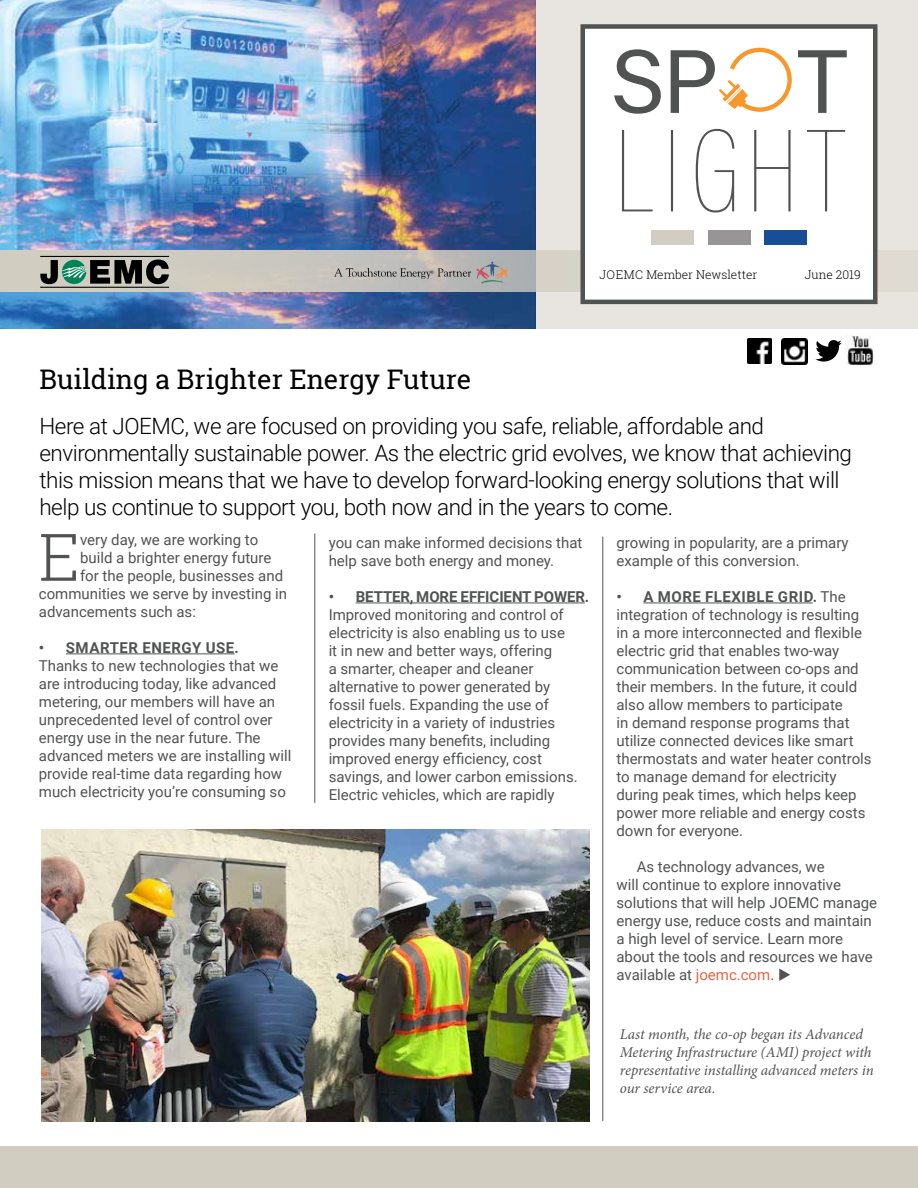
<style>
.page{position:relative;width:918px;height:1188px;background:#fff}
.page>*{position:absolute;margin:0;border:0;box-sizing:border-box;transform-origin:0 0}
.t1{font:300 65.7px "Roboto Slab";color:#515353}
.t2{font:27px "Roboto Slab";color:#000}
.t3{font:300 22.5px/27px "Roboto";letter-spacing:-.02em;color:#000}
.t4{font:15px/18px "Roboto";color:#515353}
.t5{font:italic 15px/18px "Minion Pro";letter-spacing:-.01em;color:#515353}
.t6{font:700 15px "Roboto";letter-spacing:-.005em;color:#515353}
.t7{font:700 15px "Roboto";letter-spacing:.035em;color:#515353}
.t8{font:300 12px "Roboto Slab";color:#000}
.s1{font-weight:700}
.s2{color:#e36645}
</style>
<div class="page">
<img style="left:0;top:0;width:537px;height:328px">
<div style="left:537px;top:0;width:381px;height:328px;background:#e8e5e0"></div>
<svg style="left:0;top:251px;width:918px;height:41px;background:#c9c6be"></svg>
<div style="left:580px;top:24px;width:298px;height:280px;background:#fff;border:4px solid #515353"></div>
<div style="left:0;top:1147px;width:918px;height:41px;background:#d1cdc1"></div>
<svg style="left:622px;top:129px;width:223px;height:84px"></svg>
<svg style="left:614px;top:48px;width:233px;height:66px"></svg>
<div style="left:651px;top:230px;width:43px;height:15px;background:#d1cdc1"></div>
<div style="left:708px;top:230px;width:43px;height:15px;background:#979595"></div>
<div style="left:764px;top:230px;width:43px;height:15px;background:#184d98"></div>
<svg style="left:40px;top:259px;width:129px;height:26px;background:#5e6b62"></svg>
<hr style="left:40px;top:287px;width:129px;height:1px;background:#000101">
<hr style="left:40px;top:256px;width:129px;height:1px;background:#000101">
<svg style="left:334px;top:268px;width:137px;height:11px;background:#a3a19d"></svg>
<svg style="left:477px;top:261px;width:31px;height:22px"></svg>
<hr style="left:66px;top:654px;width:169px;height:1px;background:#515353">
<img style="left:747px;top:338px;width:25px;height:25px">
<img style="left:781px;top:338px;width:26px;height:27px">
<svg style="left:815px;top:340px;width:27px;height:21px"></svg>
<img style="left:845px;top:336px;width:30px;height:30px">
<hr style="left:315px;top:534px;width:1px;height:269px;background:#515353">
<hr style="left:603px;top:537px;width:1px;height:584px;background:#515353">
<img style="left:42px;top:829px;width:548px;height:292px">
<hr style="left:356px;top:603px;width:229px;height:1px;background:#515353">
<hr style="left:644px;top:603px;width:169px;height:1px;background:#515353">
<p class="t8" style="left:599px;top:266px;width:159px">JOEMC Member Newsletter</p>
<p class="t8" style="left:805px;top:266px;width:57px">June 2019</p>
<h2 class="t2" style="left:39px;top:361px;width:433px">Building a Brighter Energy Future</h2>
<p class="t3" style="left:39px;top:412px;width:814px">Here at JOEMC, we are focused on providing you safe, reliable, affordable and environmentally sustainable power. As the electric grid evolves, we know that achieving this mission means that we have to develop forward-looking energy solutions that will help us continue to support you, both now and in the years to come.</p>
<h1 class="t1" style="left:39px;top:512px;width:43px">E</h1>
<p class="t4" style="left:80px;top:530px;width:180px">very day, we are working to</p>
<p class="t4" style="left:329px;top:533px;width:255px">you can make informed decisions that help save both energy and money.</p>
<p class="t6" style="left:329px;top:586px;width:262px">• BETTER, MORE EFFICIENT POWER.</p>
<p class="t4" style="left:329px;top:605px;width:251px">Improved monitoring and control of electricity is also enabling us to use<br>it in new and better ways, offering<br>a smarter, cheaper and cleaner alternative to power generated by fossil fuels. Expanding the use of electricity in a variety of industries provides many benefits, including improved energy efficiency, cost savings, and lower carbon emissions.<br>Electric vehicles, which are rapidly</p>
<p class="t4" style="left:616px;top:533px;width:234px">growing in popularity, are a primary example of this conversion.</p>
<p class="t4" style="left:616px;top:587px;width:257px"><span class="s1">• A MORE FLEXIBLE GRID.</span> The integration of technology is resulting in a more interconnected and flexible electric grid that enables two-way communication between co-ops and their members. In the future, it could also allow members to participate<br>in demand response programs that utilize connected devices like smart thermostats and water heater controls to manage demand for electricity during peak times, which helps keep power more reliable and energy costs down for everyone.</p>
<p class="t4" style="left:616px;top:857px;width:262px;text-indent:20px">As technology advances, we<br>will continue to explore innovative solutions that will help JOEMC manage energy use, reduce costs and maintain a high level of service. Learn more about the tools and resources we have available at <span class="s2">joemc.com</span>. ◆</p>
<p class="t4" style="left:80px;top:548px;width:193px">build a brighter energy future</p>
<p class="t4" style="left:80px;top:566px;width:205px">for the people, businesses and</p>
<p class="t4" style="left:39px;top:584px;width:250px">communities we serve by investing in</p>
<p class="t4" style="left:39px;top:602px;width:159px">advancements such as:</p>
<p class="t7" style="left:39px;top:637px;width:202px">• SMARTER ENERGY USE.</p>
<p class="t4" style="left:39px;top:656px;width:254px">Thanks to new technologies that we are introducing today, like advanced metering, our members will have an unprecedented level of control over energy use in the near future. The advanced meters we are installing will provide real-time data regarding how much electricity you’re consuming so</p>
<p class="t5" style="left:620px;top:1025px;width:255px">Last month, the co-op began its Advanced Metering Infrastructure (AMI) project with representative installing advanced meters in our service area.</p>
</div>
